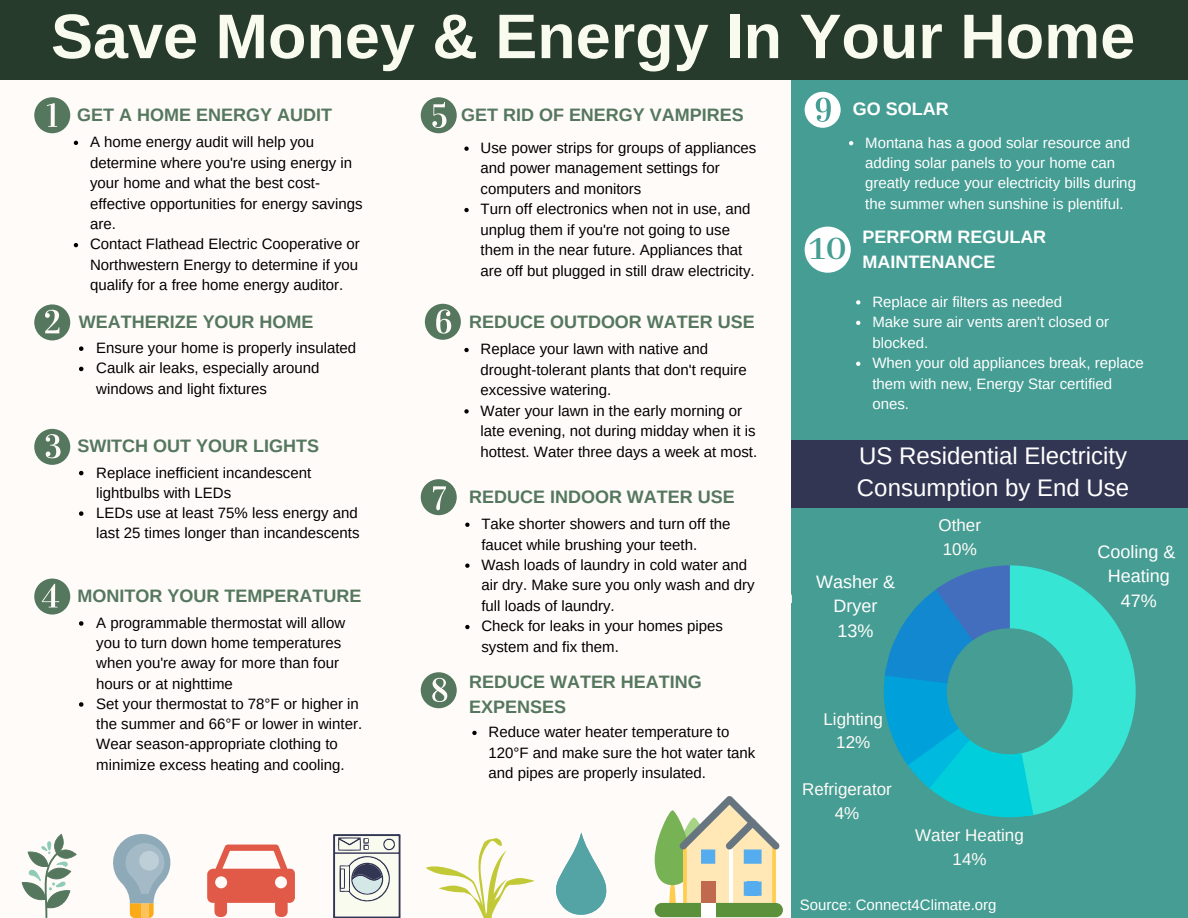
<style>
.page{position:relative;width:1188px;height:918px;background:#fffbf9}
.page>*{position:absolute;margin:0;border:0;box-sizing:border-box;transform-origin:0 0}
.t1{font:700 63px "Arimo";color:#f9fbef}
.t2{font:24px/32.7px "Arimo";color:#fff}
.t3{font:700 18px/24.8px "Arimo";color:#54775e}
.t4{font:700 18px/24.8px "Arimo";color:#fff;text-align:center}
.t5{font:18px/24.8px "Arimo";color:#fff;text-align:center}
.t6{font:16.95px/23.4px "Arimo";color:#fffbf9;text-align:center}
.t7{font:15px/20.4px "Arimo";color:#000}
.t8{font:15px/20.4px "Arimo";color:#fff}
.s1{font-family:"Abhaya Libre";font-weight:600;font-size:39.6px;color:#459d93}
</style>
<div class="page">
<div style="left:792px;top:76px;width:396px;height:842px;background:#459d93"></div>
<div style="left:0;top:0;width:1188px;height:80px;background:#273b2d"></div>
<svg style="left:207px;top:845px;width:88px;height:72px"></svg>
<svg style="left:22px;top:834px;width:55px;height:84px"></svg>
<svg style="left:426px;top:838px;width:109px;height:80px"></svg>
<svg style="left:113px;top:834px;width:57px;height:84px"></svg>
<div style="left:139px;top:851px;width:20px;height:20px;background:#bfcfd7;border-radius:50%"></div>
<svg style="left:34px;top:97px;width:36px;height:36px"></svg>
<svg style="left:34px;top:304px;width:36px;height:36px"></svg>
<svg style="left:34px;top:429px;width:36px;height:36px"></svg>
<svg style="left:34px;top:579px;width:36px;height:36px"></svg>
<svg style="left:421px;top:97px;width:36px;height:36px"></svg>
<svg style="left:425px;top:304px;width:36px;height:36px"></svg>
<svg style="left:421px;top:479px;width:36px;height:36px"></svg>
<svg style="left:421px;top:672px;width:36px;height:36px"></svg>
<svg style="left:805px;top:92px;width:36px;height:36px"></svg>
<svg style="left:333px;top:834px;width:68px;height:84px"></svg>
<svg style="left:74px;top:141px;width:4px;height:4px"></svg>
<svg style="left:74px;top:243px;width:4px;height:4px"></svg>
<svg style="left:655px;top:796px;width:125px;height:110px"></svg>
<div style="left:655px;top:903px;width:128px;height:14px;background:#5c913b;border-radius:7px"></div>
<div style="left:701px;top:903px;width:14px;height:14px;background:#fff"></div>
<svg style="left:79px;top:346px;width:4px;height:5px"></svg>
<svg style="left:79px;top:367px;width:4px;height:4px"></svg>
<svg style="left:79px;top:471px;width:4px;height:4px"></svg>
<svg style="left:79px;top:511px;width:4px;height:5px"></svg>
<svg style="left:79px;top:621px;width:4px;height:5px"></svg>
<svg style="left:79px;top:702px;width:4px;height:5px"></svg>
<svg style="left:464px;top:147px;width:5px;height:4px"></svg>
<svg style="left:464px;top:208px;width:5px;height:4px"></svg>
<svg style="left:464px;top:348px;width:5px;height:4px"></svg>
<svg style="left:464px;top:409px;width:5px;height:5px"></svg>
<svg style="left:465px;top:523px;width:5px;height:4px"></svg>
<svg style="left:465px;top:564px;width:5px;height:4px"></svg>
<svg style="left:465px;top:625px;width:5px;height:4px"></svg>
<svg style="left:472px;top:731px;width:5px;height:4px"></svg>
<svg style="left:556px;top:833px;width:51px;height:82px"></svg>
<svg style="left:849px;top:141px;width:4px;height:4px"></svg>
<svg style="left:805px;top:227px;width:46px;height:46px"></svg>
<svg style="left:856px;top:300px;width:4px;height:5px"></svg>
<svg style="left:856px;top:321px;width:4px;height:4px"></svg>
<svg style="left:856px;top:362px;width:4px;height:4px"></svg>
<svg style="left:884px;top:565px;width:252px;height:253px"></svg>
<div style="left:792px;top:440px;width:396px;height:68px;background:#323653"></div>
<h1 class="t1" style="left:51px;top:1px;width:1086px">Save Money &amp; Energy In Your Home</h1>
<p class="t3" style="left:77px;top:102px;width:256px">GET A HOME ENERGY AUDIT</p>
<p class="t7" style="left:90px;top:132px;width:274px">A home energy audit will help you determine where you're using energy in your home and what the best cost&shy;effective opportunities for energy savings are.<br>Contact Flathead Electric Cooperative or Northwestern Energy to determine if you qualify for a free home energy auditor.</p>
<p class="t3" style="left:79px;top:309px;width:236px">WEATHERIZE YOUR HOME</p>
<p class="t7" style="left:96px;top:338px;width:262px">Ensure your home is properly insulated<br>Caulk air leaks, especially around windows and light fixtures</p>
<p class="t4" style="left:853px;top:97px;width:97px">GO SOLAR</p>
<p class="t8" style="left:865px;top:132px;width:272px">Montana has a good solar resource and adding solar panels to your home can greatly reduce your electricity bills during the summer when sunshine is plentiful.</p>
<p class="t4" style="left:809px;top:224px;width:239px"><span class="s1">10</span> PERFORM REGULAR<br>MAINTENANCE</p>
<p class="t8" style="left:872px;top:291px;width:273px">Replace air filters as needed<br>Make sure air vents aren't closed or blocked.<br>When your old appliances break, replace them with new, Energy Star certified ones.</p>
<p class="t3" style="left:461px;top:102px;width:284px">GET RID OF ENERGY VAMPIRES</p>
<p class="t7" style="left:481px;top:138px;width:277px">Use power strips for groups of appliances and power management settings for computers and monitors<br>Turn off electronics when not in use, and unplug them if you're not going to use them in the near future. Appliances that are off but plugged in still draw electricity.</p>
<p class="t3" style="left:469px;top:309px;width:287px">REDUCE OUTDOOR WATER USE</p>
<p class="t7" style="left:481px;top:339px;width:278px">Replace your lawn with native and drought-tolerant plants that don't require excessive watering.<br>Water your lawn in the early morning or late evening, not during midday when it is hottest. Water three days a week at most.</p>
<p class="t3" style="left:77px;top:433px;width:243px">SWITCH OUT YOUR LIGHTS</p>
<p class="t7" style="left:96px;top:462px;width:265px">Replace inefficient incandescent lightbulbs with LEDs<br>LEDs use at least 75% less energy and last 25 times longer than incandescents</p>
<h2 class="t2" style="left:857px;top:439px;width:274px">US Residential Electricity<br>Consumption by End Use</h2>
<p class="t3" style="left:469px;top:484px;width:267px">REDUCE INDOOR WATER USE</p>
<p class="t7" style="left:481px;top:514px;width:275px">Take shorter showers and turn off the faucet while brushing your teeth.<br>Wash loads of laundry in cold water and air dry. Make sure you only wash and dry full loads of laundry.<br>Check for leaks in your homes pipes system and fix them.</p>
<p class="t3" style="left:469px;top:670px;width:234px">REDUCE WATER HEATING<br>EXPENSES</p>
<p class="t7" style="left:489px;top:722px;width:268px">Reduce water heater temperature to<br>120°F and make sure the hot water tank and pipes are properly insulated.</p>
<p class="t6" style="left:939px;top:513px;width:44px;text-align:left">Other<br>10%</p>
<p class="t5" style="left:1097px;top:539px;width:79px">Cooling &amp;<br>Heating<br>47%</p>
<p class="t5" style="left:816px;top:569px;width:80px">Washer &amp;<br>Dryer<br>13%</p>
<p class="t3" style="left:78px;top:583px;width:285px">MONITOR YOUR TEMPERATURE</p>
<p class="t7" style="left:96px;top:613px;width:267px">A programmable thermostat will allow you to turn down home temperatures when you're away for more than four hours or at nighttime<br>Set your thermostat to 78°F or higher in the summer and 66°F or lower in winter.<br>Wear season-appropriate clothing to minimize excess heating and cooling.</p>
<p class="t6" style="left:750px;top:585px;width:122px">Washer &amp; Dryer</p>
<p class="t6" style="left:823px;top:707px;width:61px">Lighting<br>12%</p>
<p class="t6" style="left:802px;top:778px;width:91px">Refrigerator<br>4%</p>
<p class="t6" style="left:915px;top:824px;width:110px">Water Heating<br>14%</p>
<p class="t8" style="left:800px;top:894px;width:198px">Source: Connect4Climate.org</p>
</div>
